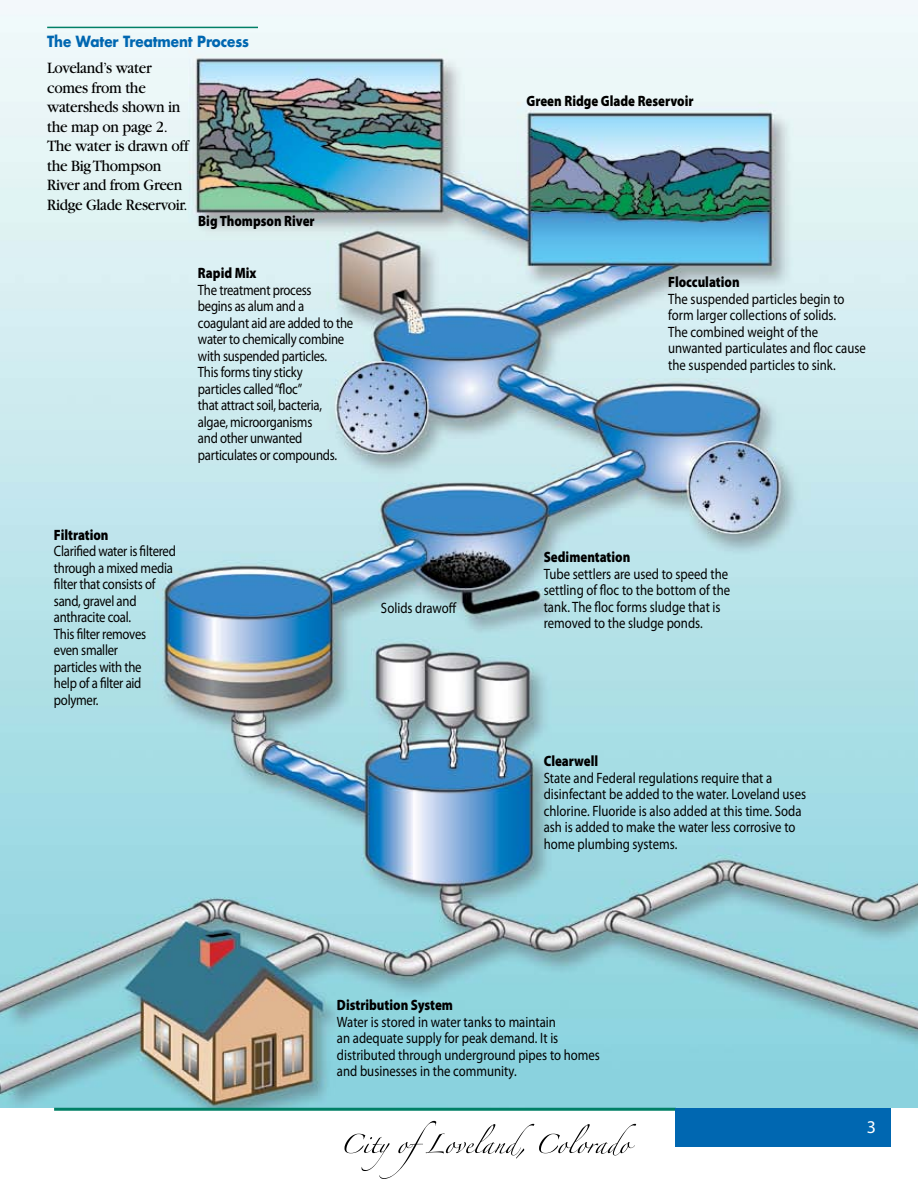
<style>
.page{position:relative;width:918px;height:1188px;background:#fff}
.page>*{position:absolute;margin:0;border:0;box-sizing:border-box;transform-origin:0 0}
.t1{font:18px "Myriad Pro";color:#fff}
.t2{font:16.5px/19.5px "Garamond";letter-spacing:-.02em;color:#000;scale:.93 1}
.t3{font:15px/16.5px "Myriad Pro";letter-spacing:-.005em;color:#000;scale:.85 1}
.t4{font:900 15px "Myriad Pro";color:#000;scale:.85 1}
.t5{font:700 15px "Futura";letter-spacing:-.005em;color:#0067b1;scale:.9 1}
</style>
<div class="page">
<img style="left:0;top:0;width:918px;height:1108px">
<hr style="left:47px;top:27px;width:211px;height:1px;background:#008066">
<hr style="left:54px;top:1108px;width:622px;height:3px;background:#008066">
<div style="left:675px;top:1108px;width:216px;height:38px;background:#0067b1"></div>
<svg style="left:345px;top:1121px;width:291px;height:58px"></svg>
<p class="t5" style="left:47px;top:31px;width:226px">The Water Treatment Process</p>
<p class="t2" style="left:47px;top:59px;width:154px">Loveland’s water comes from the watersheds shown in the map on page 2.<br>The water is drawn off the Big Thompson<br>River and from Green<br>Ridge Glade Reservoir.</p>
<p class="t4" style="left:198px;top:211px;width:139px">Big Thompson River</p>
<p class="t4" style="left:198px;top:263px;width:70px">Rapid Mix</p>
<p class="t3" style="left:198px;top:281px;width:184px">The treatment process<br>begins as alum and a coagulant aid are added to the water to chemically combine with suspended particles.<br>This forms tiny sticky<br>particles called “floc”<br>that attract soil, bacteria, algae, microorganisms<br>and other unwanted particulates or compounds.</p>
<p class="t4" style="left:54px;top:525px;width:66px">Filtration</p>
<p class="t3" style="left:54px;top:543px;width:145px">Clarified water is filtered through a mixed media filter that consists of sand, gravel and anthracite coal.<br>This filter removes<br>even smaller<br>particles with the<br>help of a filter aid polymer.</p>
<p class="t3" style="left:381px;top:599px;width:91px">Solids drawoff</p>
<p class="t4" style="left:526px;top:91px;width:198px">Green Ridge Glade Reservoir</p>
<p class="t4" style="left:668px;top:272px;width:86px">Flocculation</p>
<p class="t3" style="left:668px;top:290px;width:234px">The suspended particles begin to form larger collections of solids.<br>The combined weight of the unwanted particulates and floc cause the suspended particles to sink.</p>
<p class="t4" style="left:544px;top:547px;width:103px">Sedimentation</p>
<p class="t3" style="left:544px;top:565px;width:221px">Tube settlers are used to speed the settling of floc to the bottom of the tank. The floc forms sludge that is removed to the sludge ponds.</p>
<p class="t4" style="left:544px;top:751px;width:66px">Clearwell</p>
<p class="t3" style="left:544px;top:769px;width:310px">State and Federal regulations require that a disinfectant be added to the water. Loveland uses chlorine. Fluoride is also added at this time. Soda ash is added to make the water less corrosive to home plumbing systems.</p>
<p class="t4" style="left:337px;top:995px;width:138px">Distribution System</p>
<p class="t3" style="left:337px;top:1013px;width:311px">Water is stored in water tanks to maintain<br>an adequate supply for peak demand. It is distributed through underground pipes to homes and businesses in the community.</p>
<p class="t1" style="left:867px;top:1115px;width:11px">3</p>
</div>
